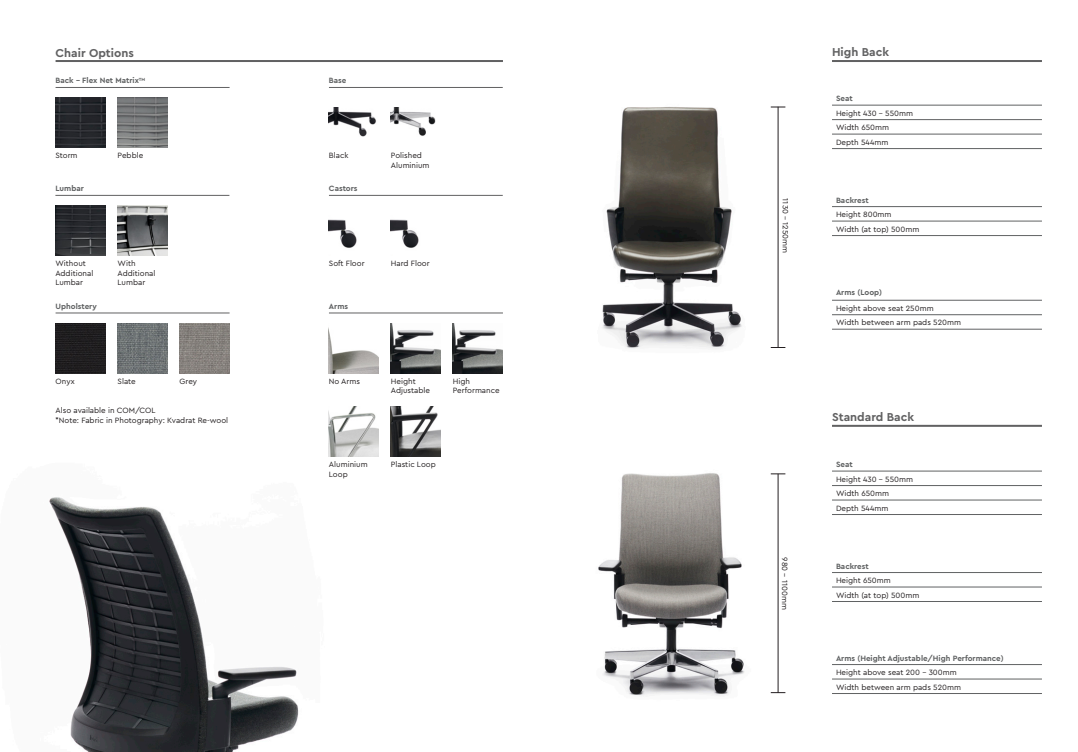
<style>
.page{position:relative;width:1078px;height:752px;background:#fff}
.page>*{position:absolute;margin:0;border:0;box-sizing:border-box;transform-origin:0 0}
.t1{font:700 12px "Cera Pro";color:#616162}
.t2{font:8px "Cera Pro";color:#231f20}
.t3{font:700 8px "Cera Pro";color:#606263}
</style>
<div class="page">
<img style="left:49px;top:426px;width:379px;height:325px">
<img style="left:598px;top:473px;width:188px;height:223px">
<img style="left:602px;top:106px;width:184px;height:244px">
<hr style="left:56px;top:60px;width:447px;height:2px;background:#616162">
<hr style="left:831px;top:60px;width:210px;height:2px;background:#616162">
<hr style="left:831px;top:424px;width:210px;height:2px;background:#616162">
<hr style="left:329px;top:312px;width:174px;height:1px;background:#616162">
<hr style="left:56px;top:312px;width:173px;height:1px;background:#616162">
<hr style="left:56px;top:87px;width:173px;height:1px;background:#616162">
<hr style="left:55px;top:195px;width:174px;height:1px;background:#616162">
<hr style="left:329px;top:87px;width:173px;height:1px;background:#616162">
<hr style="left:329px;top:195px;width:173px;height:1px;background:#616162">
<img style="left:329px;top:331px;width:50px;height:42px">
<img style="left:118px;top:206px;width:49px;height:49px">
<img style="left:329px;top:406px;width:50px;height:50px">
<img style="left:391px;top:406px;width:50px;height:50px">
<img style="left:391px;top:323px;width:50px;height:50px">
<img style="left:453px;top:323px;width:49px;height:50px">
<img style="left:55px;top:98px;width:50px;height:50px">
<img style="left:55px;top:206px;width:50px;height:49px">
<img style="left:118px;top:98px;width:49px;height:50px">
<svg style="left:770px;top:692px;width:15px;height:1px"></svg>
<svg style="left:770px;top:347px;width:15px;height:1px"></svg>
<svg style="left:770px;top:473px;width:15px;height:1px"></svg>
<svg style="left:770px;top:107px;width:15px;height:1px"></svg>
<hr style="left:777px;top:473px;width:1px;height:219px;background:#241f21">
<hr style="left:777px;top:107px;width:1px;height:240px;background:#241f21">
<hr style="left:831px;top:470px;width:210px;height:1px;background:#606263">
<hr style="left:831px;top:485px;width:210px;height:1px;background:#606263">
<hr style="left:831px;top:499px;width:210px;height:1px;background:#606263">
<hr style="left:831px;top:513px;width:210px;height:1px;background:#606263">
<hr style="left:831px;top:105px;width:210px;height:1px;background:#606263">
<hr style="left:831px;top:119px;width:210px;height:1px;background:#606263">
<hr style="left:831px;top:133px;width:210px;height:1px;background:#606263">
<hr style="left:831px;top:148px;width:210px;height:1px;background:#606263">
<hr style="left:831px;top:571px;width:210px;height:1px;background:#606263">
<hr style="left:831px;top:586px;width:210px;height:1px;background:#606263">
<hr style="left:831px;top:600px;width:210px;height:1px;background:#606263">
<hr style="left:831px;top:206px;width:210px;height:1px;background:#606263">
<hr style="left:831px;top:220px;width:210px;height:1px;background:#606263">
<hr style="left:831px;top:235px;width:210px;height:1px;background:#606263">
<hr style="left:831px;top:663px;width:210px;height:1px;background:#606263">
<hr style="left:831px;top:678px;width:210px;height:1px;background:#606263">
<hr style="left:831px;top:692px;width:210px;height:1px;background:#606263">
<hr style="left:831px;top:299px;width:210px;height:1px;background:#606263">
<hr style="left:831px;top:314px;width:210px;height:1px;background:#606263">
<hr style="left:831px;top:328px;width:210px;height:1px;background:#606263">
<img style="left:329px;top:107px;width:47px;height:30px">
<img style="left:329px;top:219px;width:28px;height:29px">
<img style="left:391px;top:219px;width:28px;height:29px">
<img style="left:391px;top:107px;width:45px;height:29px">
<img style="left:118px;top:323px;width:49px;height:50px">
<img style="left:179px;top:323px;width:50px;height:50px">
<img style="left:56px;top:323px;width:49px;height:50px">
<p class="t1" style="left:56px;top:45px;width:80px">Chair Options</p>
<p class="t3" style="left:56px;top:75px;width:91px">Back - Flex Net Matrix<sup>TM</sup></p>
<p class="t3" style="left:329px;top:75px;width:19px">Base</p>
<p class="t2" style="left:55px;top:150px;width:24px">Storm</p>
<p class="t3" style="left:55px;top:183px;width:30px">Lumbar</p>
<p class="t2" style="left:118px;top:150px;width:27px">Pebble</p>
<p class="t2" style="left:329px;top:150px;width:21px">Black</p>
<p class="t3" style="left:329px;top:183px;width:30px">Castors</p>
<p class="t2" style="left:391px;top:150px;width:33px">Polished</p>
<p class="t2" style="left:391px;top:159px;width:40px">Aluminium</p>
<p class="t2" style="left:55px;top:258px;width:32px">Without</p>
<p class="t2" style="left:55px;top:267px;width:39px">Additional</p>
<p class="t2" style="left:55px;top:277px;width:29px">Lumbar</p>
<p class="t2" style="left:118px;top:258px;width:20px">With</p>
<p class="t2" style="left:118px;top:267px;width:39px">Additional</p>
<p class="t2" style="left:118px;top:277px;width:29px">Lumbar</p>
<p class="t2" style="left:329px;top:258px;width:37px">Soft Floor</p>
<p class="t2" style="left:391px;top:258px;width:40px">Hard Floor</p>
<p class="t3" style="left:56px;top:301px;width:43px">Upholstery</p>
<p class="t3" style="left:329px;top:301px;width:21px">Arms</p>
<p class="t2" style="left:56px;top:375px;width:21px">Onyx</p>
<p class="t2" style="left:118px;top:375px;width:20px">Slate</p>
<p class="t2" style="left:391px;top:375px;width:26px">Height</p>
<p class="t2" style="left:391px;top:385px;width:41px">Adjustable</p>
<p class="t2" style="left:179px;top:375px;width:19px">Grey</p>
<p class="t2" style="left:453px;top:375px;width:19px">High</p>
<p class="t2" style="left:453px;top:385px;width:48px">Performance</p>
<p class="t2" style="left:329px;top:375px;width:33px">No Arms</p>
<p class="t2" style="left:56px;top:405px;width:101px">Also available in COM/COL</p>
<p class="t2" style="left:56px;top:414px;width:174px">*Note: Fabric in Photography: Kvadrat Re-wool</p>
<p class="t2" style="left:329px;top:459px;width:40px">Aluminium</p>
<p class="t2" style="left:391px;top:459px;width:46px">Plastic Loop</p>
<p class="t2" style="left:329px;top:468px;width:20px">Loop</p>
<p class="t2" style="left:790px;top:198px;width:56px;rotate:90deg">1130 - 1250mm</p>
<p class="t2" style="left:790px;top:557px;width:54px;rotate:90deg">980 - 1100mm</p>
<p class="t1" style="left:831px;top:44px;width:59px">High Back</p>
<p class="t3" style="left:835px;top:93px;width:18px">Seat</p>
<p class="t2" style="left:835px;top:107px;width:78px">Height 430 - 550mm</p>
<p class="t2" style="left:835px;top:122px;width:55px">Width 650mm</p>
<p class="t2" style="left:835px;top:136px;width:54px">Depth 544mm</p>
<p class="t3" style="left:835px;top:194px;width:34px">Backrest</p>
<p class="t2" style="left:835px;top:209px;width:57px">Height 800mm</p>
<p class="t2" style="left:835px;top:223px;width:85px">Width (at top) 500mm</p>
<p class="t3" style="left:835px;top:286px;width:48px">Arms (Loop)</p>
<p class="t2" style="left:835px;top:302px;width:99px">Height above seat 250mm</p>
<p class="t2" style="left:835px;top:317px;width:126px">Width between arm pads 520mm</p>
<p class="t1" style="left:831px;top:409px;width:84px">Standard Back</p>
<p class="t3" style="left:835px;top:459px;width:18px">Seat</p>
<p class="t2" style="left:835px;top:473px;width:78px">Height 430 - 550mm</p>
<p class="t2" style="left:835px;top:487px;width:55px">Width 650mm</p>
<p class="t2" style="left:835px;top:502px;width:54px">Depth 544mm</p>
<p class="t3" style="left:835px;top:560px;width:34px">Backrest</p>
<p class="t2" style="left:835px;top:574px;width:56px">Height 650mm</p>
<p class="t2" style="left:835px;top:589px;width:85px">Width (at top) 500mm</p>
<p class="t3" style="left:835px;top:652px;width:169px">Arms (Height Adjustable/High Performance)</p>
<p class="t2" style="left:835px;top:666px;width:122px">Height above seat 200 - 300mm</p>
<p class="t2" style="left:835px;top:681px;width:126px">Width between arm pads 520mm</p>
</div>
